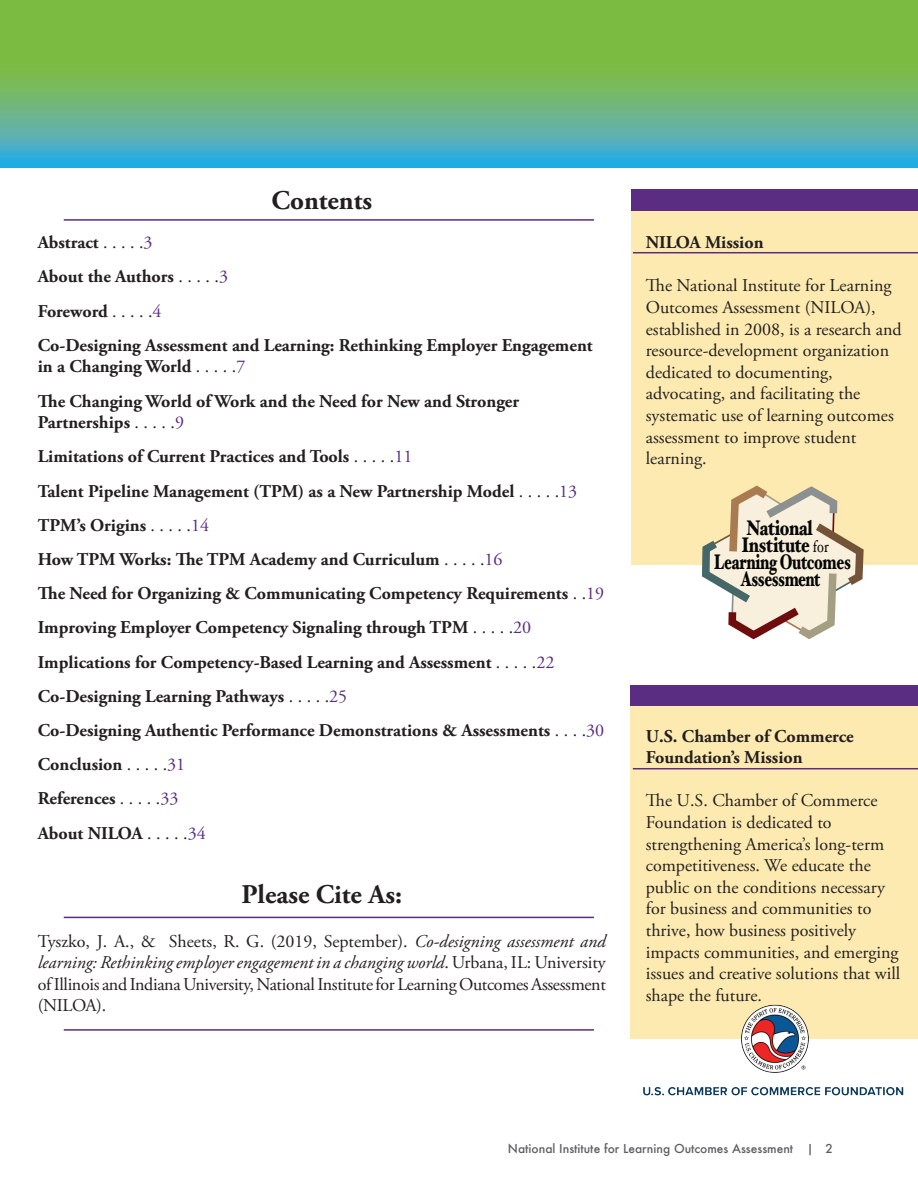
<style>
.page{position:relative;width:918px;height:1188px;background:#fff}
.page>*{position:absolute;margin:0;border:0;box-sizing:border-box;transform-origin:0 0}
.t1{font:700 27px "Adobe Garamond Pro";color:#231f20}
.t2{font:900 21.15px/34.2px "Hoefler Text";letter-spacing:-.02em;color:#040503;scale:.69 1}
.t3{font:900 21.15px "Hoefler Text";letter-spacing:-.02em;color:#040503;scale:.7 1}
.t4{font:900 21.15px "Hoefler Text";letter-spacing:-.015em;color:#060705;scale:.77 1}
.t5{font:700 18px/34.2px "Adobe Garamond Pro";color:#231f20}
.t6{font:18px/21.6px "Adobe Garamond Pro";color:#231f20}
.t7{font:500 12px "Futura";color:#5f6062}
.s1{font-weight:400}
.s2{font-weight:400;color:#5a2c82}
.s3{font-style:italic}
.s4{color:#060705}
.s5{font-weight:400;font-size:16.65px;color:#060705}
</style>
<div class="page">
<div style="left:631px;top:204px;width:287px;height:361px;background:#fdeab0"></div>
<div style="left:631px;top:189px;width:287px;height:22px;background:#5a2c82"></div>
<svg style="left:0;top:0;width:918px;height:167px;background:#6bb671"></svg>
<hr style="left:633px;top:252px;width:285px;height:1px;background:#5a2c82">
<hr style="left:64px;top:219px;width:530px;height:2px;background:#5a2c82">
<svg style="left:702px;top:485px;width:162px;height:155px"></svg>
<div style="left:631px;top:700px;width:287px;height:339px;background:#fdeab0"></div>
<div style="left:631px;top:686px;width:287px;height:20px;background:#5a2c82"></div>
<hr style="left:633px;top:768px;width:285px;height:1px;background:#5a2c82">
<hr style="left:64px;top:917px;width:530px;height:1px;background:#5a2c82">
<hr style="left:64px;top:1029px;width:530px;height:2px;background:#5a2c82">
<img style="left:643px;top:1004px;width:261px;height:92px">
<h1 class="t1" style="left:271px;top:184px;width:102px">Contents</h1>
<p class="t5" style="left:38px;top:226px;width:556px">Abstract <span class="s1">. . . . .</span><span class="s2">3<br></span>About the Authors <span class="s1">. . . . .</span><span class="s2">3<br></span>Foreword <span class="s1">. . . . .</span><span class="s2">4<br></span>Co-Designing Assessment and Learning: Rethinking Employer Engagement</p>
<p class="t5" style="left:38px;top:350px;width:483px">in a Changing World <span class="s1">. . . . .</span><span class="s2">7<br></span>The Changing World of Work and the Need for New and Stronger</p>
<p class="t5" style="left:38px;top:406px;width:568px">Partnerships <span class="s1">. . . . .</span><span class="s2">9<br></span>Limitations of Current Practices and Tools <span class="s1">. . . . .</span><span class="s2">11<br></span>Talent Pipeline Management (TPM) as a New Partnership Model <span class="s1">. . . . .</span><span class="s2">13<br></span>TPM’s Origins <span class="s1">. . . . .</span><span class="s2">14<br></span>How TPM Works: The TPM Academy and Curriculum <span class="s1">. . . . .</span><span class="s2">16<br></span>The Need for Organizing &amp; Communicating Competency Requirements <span class="s1">. .</span><span class="s2">19<br></span>Improving Employer Competency Signaling through TPM <span class="s1">. . . . .</span><span class="s2">20<br></span>Implications for Competency-Based Learning and Assessment <span class="s1">. . . . .</span><span class="s2">22<br></span>Co-Designing Learning Pathways <span class="s1">. . . . .</span><span class="s2">25<br></span>Co-Designing Authentic Performance Demonstrations &amp; Assessments <span class="s1">. . . .</span><span class="s2">30<br></span>Conclusion <span class="s1">. . . . .</span><span class="s2">31<br></span>References <span class="s1">. . . . .</span><span class="s2">33<br></span>About NILOA <span class="s1">. . . . .</span><span class="s2">34</span></p>
<h1 class="t1" style="left:242px;top:879px;width:162px">Please Cite As:</h1>
<p class="t6" style="left:38px;top:931px;width:570px;text-align:justify">Tyszko, J. A., &amp; Sheets, R. G. (2019, September). <span class="s3">Co-designing assessment and learning: Rethinking employer engagement in a changing world</span>. Urbana, IL: University of Illinois and Indiana University, National Institute for Learning Outcomes Assessment (NILOA).</p>
<p class="t5" style="left:646px;top:226px;width:119px">NILOA Mission</p>
<p class="t6" style="left:646px;top:276px;width:257px">The National Institute for Learning<br>Outcomes Assessment (NILOA), established in 2008, is a research and resource-development organization dedicated to documenting, advocating, and facilitating the systematic use of learning outcomes assessment to improve student learning.</p>
<p class="t4" style="left:746px;top:516px;width:88px">National</p>
<p class="t3" style="left:714px;top:549px;width:197px">Learning Outcomes</p>
<p class="t2" style="left:740px;top:527px;width:130px"><span class="s4">Institute</span> <span class="s5">for<br></span>Assessment</p>
<p class="t5" style="left:646px;top:726px;width:209px;line-height:21.6px">U.S. Chamber of Commerce<br>Foundation’s Mission</p>
<p class="t6" style="left:646px;top:791px;width:256px">The U.S. Chamber of Commerce<br>Foundation is dedicated to strengthening America’s long-term competitiveness. We educate the public on the conditions necessary for business and communities to thrive, how business positively impacts communities, and emerging issues and creative solutions that will shape the future.</p>
<p class="t7" style="left:508px;top:1140px;width:327px">National Institute for Learning Outcomes Assessment | 2</p>
</div>
